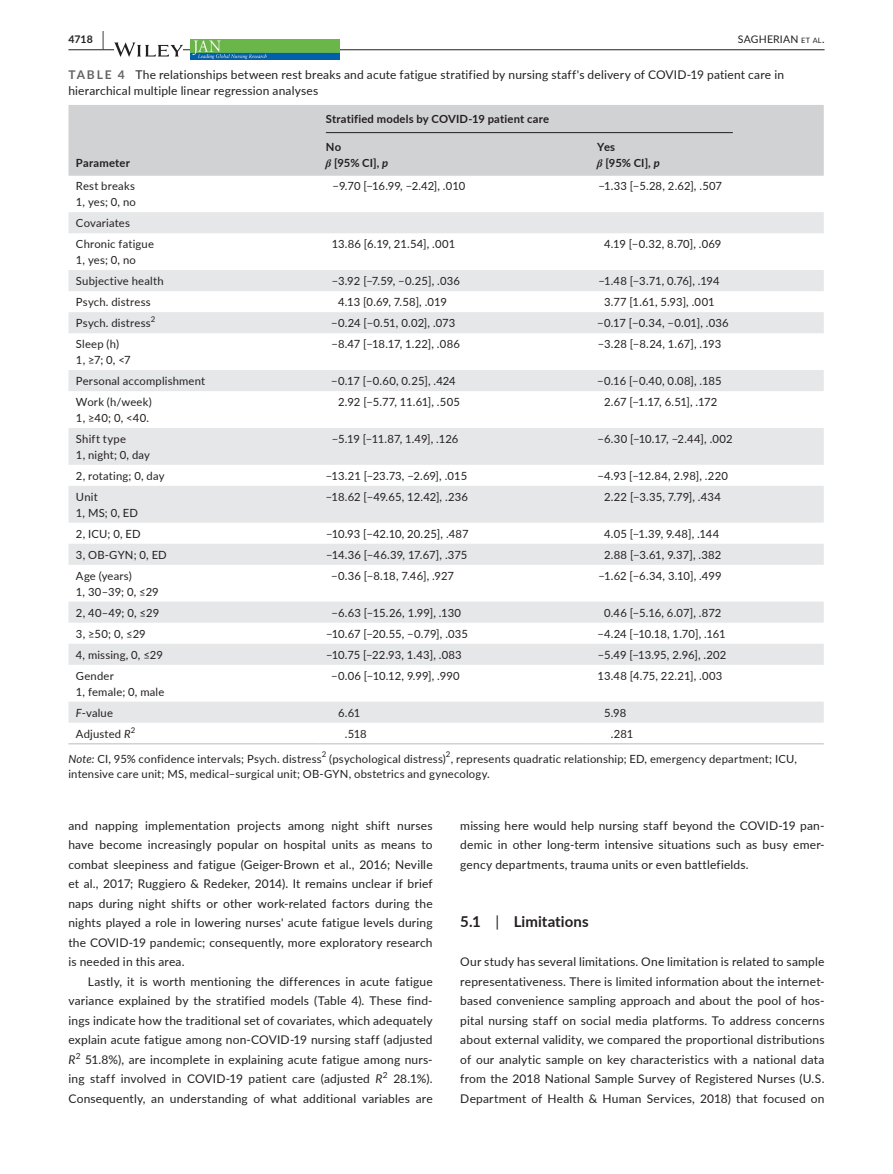
<style>
.page{position:relative;width:893px;height:1174px;background:#fff}
.page>*{position:absolute;margin:0;border:0;box-sizing:border-box;transform-origin:0 0}
.t1{font:700 15px "Lato";letter-spacing:.005em;color:#231f20}
.t2{font:12px/19.5px "Lato";letter-spacing:.015em;color:#231f20;text-align:justify}
.t3{font:11.25px/15.8px "Lato";letter-spacing:.015em;color:#231f20}
.t4{font:11.25px "Lato";letter-spacing:-.005em;color:#231f20}
.t5{font:700 11.25px/15.8px "Lato";letter-spacing:.015em;color:#231f20}
.t6{font:11.25px "Lato";letter-spacing:-.01em;color:#231f20}
.t7{font:11.25px "Lato";letter-spacing:-.015em;color:#231f20}
.t8{font:10.5px "Lato";letter-spacing:.02em;color:#231f20}
.t9{font:700 10.5px "Lato";color:#231f20}
.t10{font:7.8px "Lato";color:#231f20}
.s1{font-size:19.5px}
.s2{font-size:7.35px}
.s3{font-weight:700;color:#636366}
.s4{font-family:"STIX";font-style:italic}
.s5{font-style:italic}
.s6{font-weight:400}
</style>
<div class="page">
<hr style="left:68px;top:49px;width:756px;height:1px;background:#231f20">
<svg style="left:114px;top:42px;width:69px;height:15px"></svg>
<img style="left:191px;top:40px;width:148px;height:19px">
<div style="left:68px;top:105px;width:756px;height:71px;background:#d1d2d4"></div>
<svg style="left:68px;top:212px;width:756px;height:510px"></svg>
<hr style="left:68px;top:743px;width:250px;height:1px;background:#d1d2d4">
<hr style="left:318px;top:743px;width:272px;height:1px;background:#d1d2d4">
<hr style="left:590px;top:743px;width:234px;height:1px;background:#d1d2d4">
<hr style="left:326px;top:132px;width:407px;height:1px;background:#231f20">
<p class="t9" style="left:68px;top:31px;width:37px">4718 <span class="s1">|</span></p>
<p class="t8" style="left:738px;top:31px;width:88px">SAGHERIAN <span class="s2">et al</span>.</p>
<p class="t2" style="left:68px;top:66px;width:717px;line-height:16.5px"><span class="s3">TABLE 4</span> The relationships between rest breaks and acute fatigue stratified by nursing staff's delivery of COVID-19 patient care in hierarchical multiple linear regression analyses</p>
<p class="t5" style="left:76px;top:154px;width:55px">Parameter</p>
<p class="t5" style="left:326px;top:111px;width:225px">Stratified models by COVID-19 patient care</p>
<p class="t5" style="left:326px;top:138px;width:64px">No<br><span class="s4">β</span> [95% CI], <span class="s5">p</span></p>
<p class="t5" style="left:597px;top:138px;width:64px">Yes<br><span class="s4">β</span> [95% CI], <span class="s5">p</span></p>
<p class="t3" style="left:76px;top:178px;width:61px">Rest breaks<br>1, yes; 0, no</p>
<p class="t4" style="left:333px;top:178px;width:134px">−9.70 [−16.99, −2.42], .010</p>
<p class="t3" style="left:598px;top:178px;width:125px">−1.33 [−5.28, 2.62], .507</p>
<p class="t3" style="left:76px;top:212px;width:80px;line-height:21px">Covariates<br>Chronic fatigue</p>
<p class="t3" style="left:76px;top:252px;width:61px">1, yes; 0, no</p>
<p class="t3" style="left:332px;top:236px;width:125px">13.86 [6.19, 21.54], .001</p>
<p class="t3" style="left:604px;top:236px;width:119px">4.19 [−0.32, 8.70], .069</p>
<p class="t3" style="left:76px;top:273px;width:89px">Subjective health</p>
<p class="t3" style="left:332px;top:273px;width:130px">−3.92 [−7.59, −0.25], .036</p>
<p class="t3" style="left:598px;top:273px;width:123px">−1.48 [−3.71, 0.76], .194</p>
<p class="t3" style="left:76px;top:294px;width:76px">Psych. distress</p>
<p class="t3" style="left:338px;top:294px;width:110px">4.13 [0.69, 7.58], .019</p>
<p class="t3" style="left:604px;top:294px;width:112px">3.77 [1.61, 5.93], .001</p>
<p class="t3" style="left:76px;top:315px;width:76px">Psych. distress</p>
<p class="t10" style="left:151px;top:314px;width:6px">2</p>
<p class="t3" style="left:331px;top:315px;width:126px">−0.24 [−0.51, 0.02], .073</p>
<p class="t3" style="left:597px;top:315px;width:133px">−0.17 [−0.34, −0.01], .036</p>
<p class="t3" style="left:76px;top:336px;width:56px">Sleep (h)<br>1, ≥7; 0, &lt;7</p>
<p class="t3" style="left:331px;top:336px;width:130px">−8.47 [−18.17, 1.22], .086</p>
<p class="t3" style="left:598px;top:336px;width:125px">−3.28 [−8.24, 1.67], .193</p>
<p class="t3" style="left:76px;top:373px;width:131px">Personal accomplishment</p>
<p class="t3" style="left:331px;top:373px;width:126px">−0.17 [−0.60, 0.25], .424</p>
<p class="t3" style="left:597px;top:373px;width:126px">−0.16 [−0.40, 0.08], .185</p>
<p class="t3" style="left:76px;top:394px;width:77px">Work (h/week)<br>1, ≥40; 0, &lt;40.</p>
<p class="t3" style="left:338px;top:394px;width:123px">2.92 [−5.77, 11.61], .505</p>
<p class="t3" style="left:604px;top:394px;width:115px">2.67 [−1.17, 6.51], .172</p>
<p class="t3" style="left:76px;top:430px;width:76px">Shift type<br>1, night; 0, day</p>
<p class="t4" style="left:332px;top:431px;width:128px">−5.19 [−11.87, 1.49], .126</p>
<p class="t3" style="left:597px;top:430px;width:137px">−6.30 [−10.17, −2.44], .002</p>
<p class="t3" style="left:76px;top:467px;width:90px">2, rotating; 0, day</p>
<p class="t3" style="left:326px;top:467px;width:143px">−13.21 [−23.73, −2.69], .015</p>
<p class="t3" style="left:597px;top:467px;width:132px">−4.93 [−12.84, 2.98], .220</p>
<p class="t3" style="left:76px;top:488px;width:64px">Unit<br>1, MS; 0, ED</p>
<p class="t4" style="left:326px;top:489px;width:144px">−18.62 [−49.65, 12.42], .236</p>
<p class="t3" style="left:604px;top:488px;width:118px">2.22 [−3.35, 7.79], .434</p>
<p class="t3" style="left:76px;top:525px;width:66px">2, ICU; 0, ED</p>
<p class="t3" style="left:326px;top:525px;width:144px">−10.93 [−42.10, 20.25], .487</p>
<p class="t3" style="left:604px;top:525px;width:117px">4.05 [−1.39, 9.48], .144</p>
<p class="t3" style="left:76px;top:546px;width:92px">3, OB-GYN; 0, ED</p>
<p class="t6" style="left:326px;top:546px;width:143px">−14.36 [−46.39, 17.67], .375</p>
<p class="t3" style="left:604px;top:546px;width:119px">2.88 [−3.61, 9.37], .382</p>
<p class="t3" style="left:76px;top:567px;width:84px">Age (years)<br>1, 30–39; 0, ≤29</p>
<p class="t3" style="left:331px;top:567px;width:124px">−0.36 [−8.18, 7.46], .927</p>
<p class="t3" style="left:598px;top:567px;width:125px">−1.62 [−6.34, 3.10], .499</p>
<p class="t3" style="left:76px;top:604px;width:85px">2, 40–49; 0, ≤29</p>
<p class="t3" style="left:331px;top:604px;width:131px">−6.63 [−15.26, 1.99], .130</p>
<p class="t3" style="left:604px;top:604px;width:119px">0.46 [−5.16, 6.07], .872</p>
<p class="t3" style="left:76px;top:625px;width:71px">3, ≥50; 0, ≤29</p>
<p class="t3" style="left:326px;top:625px;width:143px">−10.67 [−20.55, −0.79], .035</p>
<p class="t7" style="left:597px;top:625px;width:130px">−4.24 [−10.18, 1.70], .161</p>
<p class="t3" style="left:76px;top:646px;width:89px">4, missing, 0, ≤29</p>
<p class="t3" style="left:326px;top:646px;width:137px">−10.75 [−22.93, 1.43], .083</p>
<p class="t6" style="left:598px;top:646px;width:130px">−5.49 [−13.95, 2.96], .202</p>
<p class="t3" style="left:76px;top:667px;width:90px">Gender<br>1, female; 0, male</p>
<p class="t3" style="left:331px;top:667px;width:130px">−0.06 [−10.12, 9.99], .990</p>
<p class="t3" style="left:598px;top:667px;width:126px">13.48 [4.75, 22.21], .003</p>
<p class="t3" style="left:76px;top:704px;width:39px"><span class="s5">F</span>-value</p>
<p class="t3" style="left:338px;top:704px;width:24px">6.61</p>
<p class="t3" style="left:604px;top:704px;width:24px">5.98</p>
<p class="t3" style="left:76px;top:725px;width:56px">Adjusted <span class="s5">R</span></p>
<p class="t10" style="left:131px;top:724px;width:6px">2</p>
<p class="t3" style="left:345px;top:725px;width:23px">.518</p>
<p class="t3" style="left:611px;top:725px;width:24px">.281</p>
<p class="t3" style="left:68px;top:750px;width:255px"><span class="s5">Note:</span> CI, 95% confidence intervals; Psych. distress</p>
<p class="t10" style="left:322px;top:749px;width:6px">2</p>
<p class="t3" style="left:329px;top:750px;width:469px">(psychological distress) , represents quadratic relationship; ED, emergency department; ICU,</p>
<p class="t10" style="left:446px;top:749px;width:6px">2</p>
<p class="t3" style="left:68px;top:766px;width:423px">intensive care unit; MS, medical–surgical unit; OB-GYN, obstetrics and gynecology.</p>
<p class="t2" style="left:68px;top:815px;width:366px">and napping implementation projects among night shift nurses have become increasingly popular on hospital units as means to combat sleepiness and fatigue (Geiger-Brown et al., 2016; Neville et al., 2017; Ruggiero &amp; Redeker, 2014). It remains unclear if brief naps during night shifts or other work-related factors during the nights played a role in lowering nurses' acute fatigue levels during the COVID-19 pandemic; consequently, more exploratory research is needed in this area.</p>
<p class="t2" style="left:68px;top:971px;width:366px;text-indent:20px">Lastly, it is worth mentioning the differences in acute fatigue variance explained by the stratified models (Table 4). These find&shy;ings indicate how the traditional set of covariates, which adequately explain acute fatigue among non-COVID-19 nursing staff (adjusted <span class="s5">R</span><sup>2</sup> 51.8%), are incomplete in explaining acute fatigue among nurs&shy;ing staff involved in COVID-19 patient care (adjusted <span class="s5">R</span><sup>2</sup> 28.1%).<br>Consequently, an understanding of what additional variables are</p>
<p class="t2" style="left:460px;top:815px;width:366px">missing here would help nursing staff beyond the COVID-19 pan&shy;demic in other long-term intensive situations such as busy emer&shy;gency departments, trauma units or even battlefields.</p>
<p class="t1" style="left:460px;top:911px;width:130px">5.1 <span class="s6">|</span> Limitations</p>
<p class="t2" style="left:460px;top:951px;width:366px">Our study has several limitations. One limitation is related to sample representativeness. There is limited information about the internet&shy;based convenience sampling approach and about the pool of hos&shy;pital nursing staff on social media platforms. To address concerns about external validity, we compared the proportional distributions of our analytic sample on key characteristics with a national data from the 2018 National Sample Survey of Registered Nurses (U.S.<br>Department of Health &amp; Human Services, 2018) that focused on</p>
</div>
